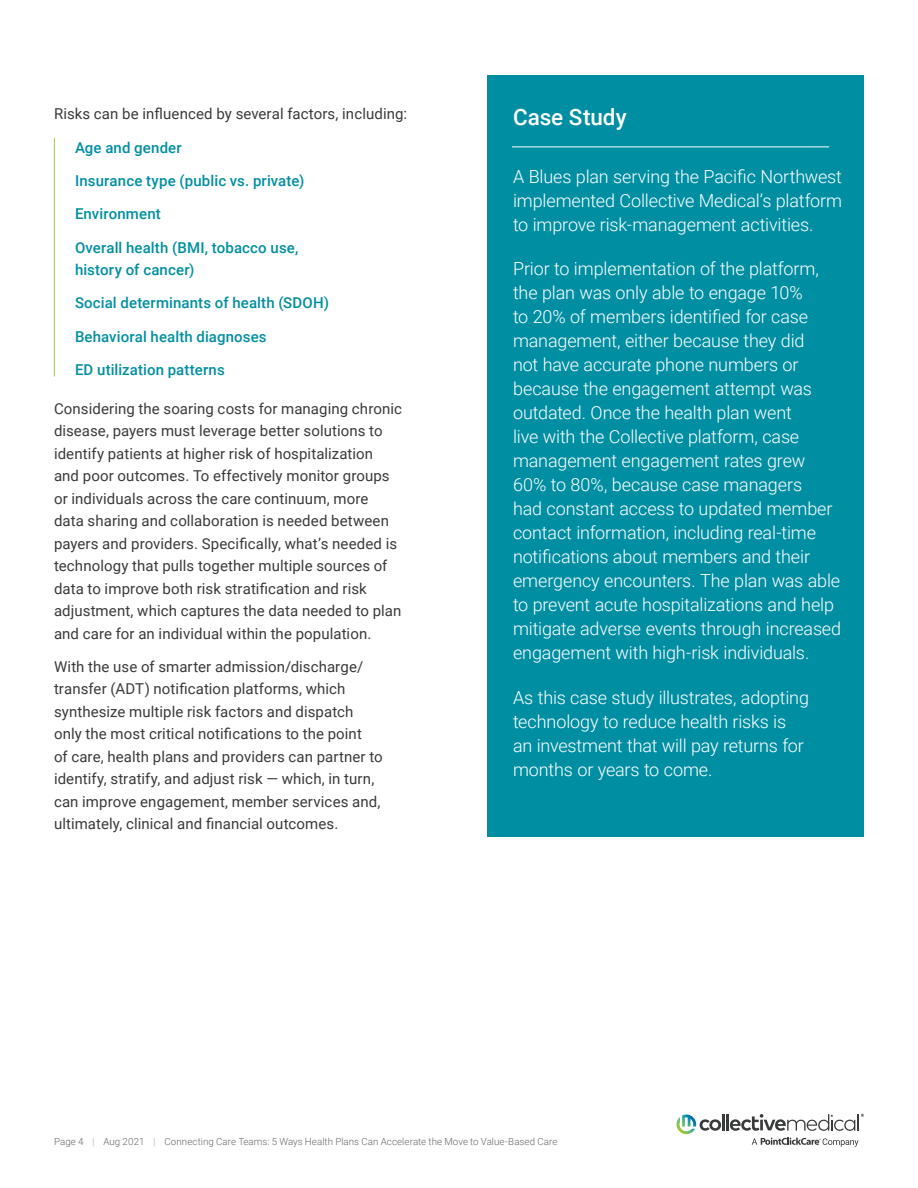
<style>
.page{position:relative;width:918px;height:1188px;background:#fff}
.page>*{position:absolute;margin:0;border:0;box-sizing:border-box;transform-origin:0 0}
.t1{font:500 22.5px "Roboto";color:#fff}
.t2{font:300 18px/24px "Roboto";letter-spacing:-.01em;color:#fff}
.t3{font:15px/22.5px "Roboto";letter-spacing:.005em;color:#393a39}
.t4{font:500 15px/22.5px "Roboto";letter-spacing:.01em;color:#008fa2}
.t5{font:300 9.75px "Roboto";letter-spacing:.005em;color:#666767}
.s1{font-weight:100}
</style>
<div class="page">
<hr style="left:722px;top:1114px;width:3px;height:16px;background:#393a3a">
<hr style="left:726px;top:1114px;width:3px;height:16px;background:#393a3a">
<svg style="left:730px;top:1114px;width:134px;height:17px"></svg>
<svg style="left:752px;top:1138px;width:106px;height:9px"></svg>
<svg style="left:677px;top:1115px;width:44px;height:19px"></svg>
<hr style="left:54px;top:138px;width:1px;height:238px;background:#a0c83e">
<div style="left:487px;top:76px;width:377px;height:761px;background:#008fa2"></div>
<hr style="left:512px;top:147px;width:317px;height:1px;background:#fff">
<p class="t3" style="left:54px;top:102px;width:355px">Risks can be influenced by several factors, including:</p>
<p class="t4" style="left:75px;top:135px;width:108px">Age and gender</p>
<p class="t4" style="left:75px;top:169px;width:231px">Insurance type (public vs. private)</p>
<p class="t4" style="left:75px;top:202px;width:87px">Environment</p>
<p class="t4" style="left:75px;top:235px;width:225px">Overall health (BMI, tobacco use, history of cancer)</p>
<p class="t4" style="left:75px;top:291px;width:256px">Social determinants of health (SDOH)</p>
<p class="t4" style="left:75px;top:324px;width:193px">Behavioral health diagnoses</p>
<p class="t4" style="left:75px;top:358px;width:151px">ED utilization patterns</p>
<p class="t3" style="left:54px;top:396px;width:350px">Considering the soaring costs for managing chronic disease, payers must leverage better solutions to identify patients at higher risk of hospitalization<br>and poor outcomes. To effectively monitor groups or individuals across the care continuum, more data sharing and collaboration is needed between payers and providers. Specifically, what’s needed is technology that pulls together multiple sources of data to improve both risk stratification and risk adjustment, which captures the data needed to plan and care for an individual within the population.</p>
<p class="t3" style="left:54px;top:655px;width:330px">With the use of smarter admission/discharge/ transfer (ADT) notification platforms, which synthesize multiple risk factors and dispatch only the most critical notifications to the point<br>of care, health plans and providers can partner to identify, stratify, and adjust risk — which, in turn, can improve engagement, member services and, ultimately, clinical and financial outcomes.</p>
<h1 class="t1" style="left:513px;top:101px;width:115px">Case Study</h1>
<p class="t2" style="left:513px;top:164px;width:331px;text-align:justify">A Blues plan serving the Pacific Northwest implemented Collective Medical’s platform to improve risk-management activities.</p>
<p class="t2" style="left:513px;top:256px;width:330px">Prior to implementation of the platform, the plan was only able to engage 10%<br>to 20% of members identified for case management, either because they did<br>not have accurate phone numbers or because the engagement attempt was outdated. Once the health plan went<br>live with the Collective platform, case management engagement rates grew 60% to 80%, because case managers<br>had constant access to updated member contact information, including real-time notifications about members and their emergency encounters. The plan was able to prevent acute hospitalizations and help mitigate adverse events through increased engagement with high-risk individuals.</p>
<p class="t2" style="left:513px;top:684px;width:298px">As this case study illustrates, adopting technology to reduce health risks is an investment that will pay returns for months or years to come.</p>
<p class="t5" style="left:54px;top:1135px;width:505px">Page 4 <span class="s1">|</span> Aug 2021 <span class="s1">|</span> Connecting Care Teams: 5 Ways Health Plans Can Accelerate the Move to Value-Based Care</p>
</div>
